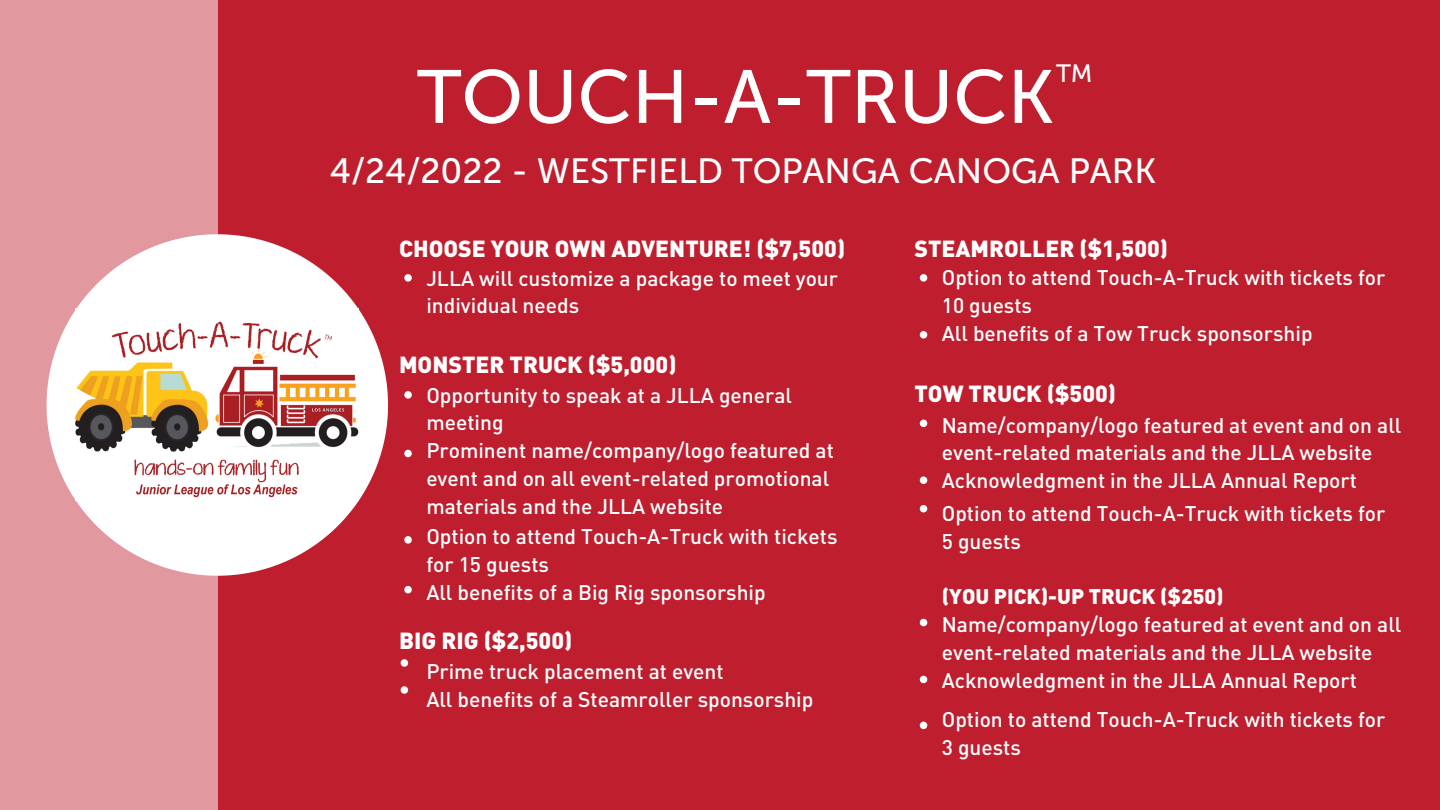
<style>
.page{position:relative;width:1440px;height:810px;background:#bf1e2e}
.page>*{position:absolute;margin:0;border:0;box-sizing:border-box;transform-origin:0 0}
.t1{font:75px "Museo Sans 500";color:#fff}
.t2{font:35px "Museo Sans 500";color:#fff}
.t3{font:25px "Museo Sans 500";color:#fff}
.t4{font:900 23px "DINOT";color:#fff}
.t5{font:500 21px/27.8px "DINOT";color:#fff}
.t6{font:900 21px "DINOT";color:#fff}
</style>
<div class="page">
<div style="left:0;top:0;width:217px;height:810px;background:#e1989f"></div>
<svg style="left:47px;top:234px;width:341px;height:342px;fill:#fff"></svg>
<svg style="left:404px;top:274px;width:8px;height:8px"></svg>
<svg style="left:404px;top:391px;width:8px;height:8px"></svg>
<svg style="left:404px;top:536px;width:8px;height:8px"></svg>
<svg style="left:404px;top:586px;width:8px;height:7px"></svg>
<svg style="left:401px;top:659px;width:7px;height:8px"></svg>
<svg style="left:401px;top:686px;width:7px;height:8px"></svg>
<img style="left:76px;top:309px;width:283px;height:192px">
<svg style="left:920px;top:274px;width:7px;height:8px"></svg>
<svg style="left:920px;top:331px;width:7px;height:8px"></svg>
<svg style="left:920px;top:420px;width:7px;height:7px"></svg>
<svg style="left:920px;top:476px;width:7px;height:8px"></svg>
<svg style="left:920px;top:505px;width:7px;height:7px"></svg>
<svg style="left:920px;top:619px;width:7px;height:7px"></svg>
<svg style="left:920px;top:676px;width:7px;height:7px"></svg>
<svg style="left:920px;top:722px;width:7px;height:7px"></svg>
<svg style="left:404px;top:450px;width:8px;height:7px"></svg>
<p class="t3" style="left:1056px;top:58px;width:38px">TM</p>
<p class="t1" style="left:417px;top:52px;width:639px">TOUCH-A-TRUCK</p>
<p class="t2" style="left:330px;top:150px;width:828px">4/24/2022 - WESTFIELD TOPANGA CANOGA PARK</p>
<p class="t4" style="left:399px;top:233px;width:448px">CHOOSE YOUR OWN ADVENTURE! ($7,500)</p>
<p class="t5" style="left:426px;top:263px;width:413px">JLLA will customize a package to meet your individual needs</p>
<p class="t4" style="left:399px;top:349px;width:279px">MONSTER TRUCK ($5,000)</p>
<p class="t5" style="left:426px;top:380px;width:367px">Opportunity to speak at a JLLA general meeting</p>
<p class="t5" style="left:426px;top:436px;width:409px">Prominent name/company/logo featured at event and on all event-related promotional materials and the JLLA website</p>
<p class="t5" style="left:426px;top:522px;width:413px">Option to attend Touch-A-Truck with tickets</p>
<p class="t5" style="left:426px;top:550px;width:124px">for 15 guests</p>
<p class="t5" style="left:426px;top:577px;width:341px">All benefits of a Big Rig sponsorship</p>
<p class="t4" style="left:399px;top:625px;width:175px">BIG RIG ($2,500)</p>
<p class="t5" style="left:426px;top:657px;width:299px">Prime truck placement at event</p>
<p class="t5" style="left:426px;top:685px;width:389px">All benefits of a Steamroller sponsorship</p>
<p class="t4" style="left:915px;top:233px;width:255px">STEAMROLLER ($1,500)</p>
<p class="t5" style="left:942px;top:263px;width:445px">Option to attend Touch-A-Truck with tickets for</p>
<p class="t5" style="left:942px;top:290px;width:92px">10 guests</p>
<p class="t5" style="left:942px;top:319px;width:372px">All benefits of a Tow Truck sponsorship</p>
<p class="t4" style="left:915px;top:378px;width:203px">TOW TRUCK ($500)</p>
<p class="t5" style="left:942px;top:410px;width:461px">Name/company/logo featured at event and on all</p>
<p class="t5" style="left:942px;top:438px;width:432px">event-related materials and the JLLA website</p>
<p class="t5" style="left:942px;top:466px;width:417px">Acknowledgment in the JLLA Annual Report</p>
<p class="t5" style="left:942px;top:499px;width:445px">Option to attend Touch-A-Truck with tickets for</p>
<p class="t5" style="left:942px;top:526px;width:81px">5 guests</p>
<p class="t6" style="left:942px;top:582px;width:283px">(YOU PICK)-UP TRUCK ($250)</p>
<p class="t5" style="left:942px;top:610px;width:461px">Name/company/logo featured at event and on all</p>
<p class="t5" style="left:942px;top:637px;width:432px">event-related materials and the JLLA website</p>
<p class="t5" style="left:942px;top:665px;width:417px">Acknowledgment in the JLLA Annual Report</p>
<p class="t5" style="left:942px;top:705px;width:445px">Option to attend Touch-A-Truck with tickets for</p>
<p class="t5" style="left:942px;top:733px;width:81px">3 guests</p>
</div>
